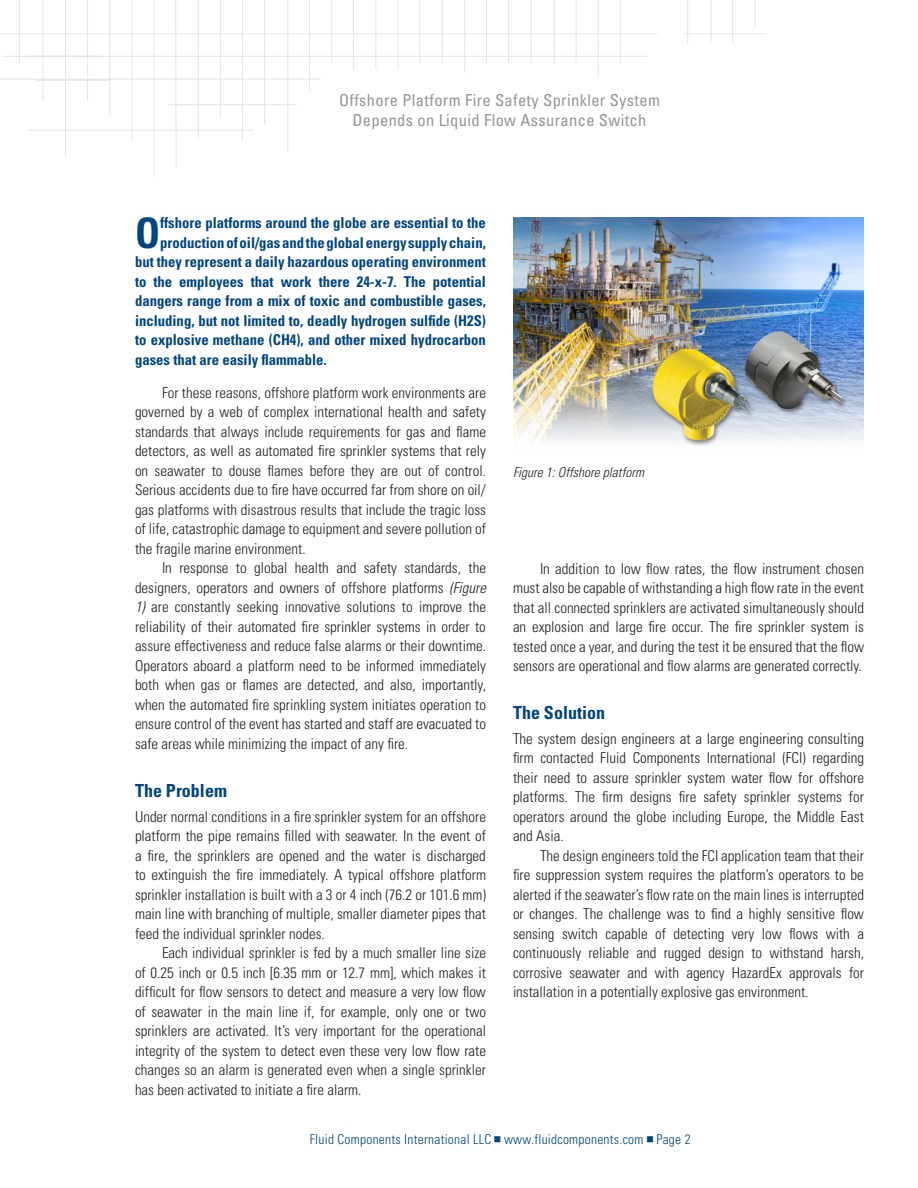
<style>
.page{position:relative;width:918px;height:1188px;background:#fff}
.page>*{position:absolute;margin:0;border:0;box-sizing:border-box;transform-origin:0 0}
.Text_-_drop_cap{font:700 condensed 42px "Univers LT Std";color:#01457f}
.Subhead{font:700 condensed 18px "Univers LT Std";color:#01457f}
.t1{font:condensed 16.5px/19.5px "Univers LT Std";letter-spacing:.02em;color:#939598;text-align:center}
.Text{font:300 condensed 15px/19.5px "Univers LT Std";color:#231f20;text-align:justify}
.Text_-_first_paragra{font:300 condensed 15px/19.5px "Univers LT Std";color:#231f20;text-align:justify}
.Text_-_drop_cap-2{font:700 condensed 15px "Univers LT Std";color:#01457f}
.t2{font:300 condensed 13.5px "Univers LT Std";letter-spacing:.02em;color:#01457f}
.t3{font:italic 300 condensed 13.5px "Univers LT Std";color:#231f20}
.s1{font-style:italic}
</style>
<div class="page">
<svg style="left:0;top:0;width:765px;height:177px"></svg>
<img style="left:513px;top:218px;width:350px;height:228px">
<p class="t1" style="left:339px;top:91px;width:322px">Offshore Platform Fire Safety Sprinkler System<br>Depends on Liquid Flow Assurance Switch</p>
<p class="Text_-_drop_cap" style="left:135px;top:207px;width:27px">O</p>
<p class="Text_-_drop_cap-2" style="left:160px;top:214px;width:327px">ffshore platforms around the globe are essential to the</p>
<p class="Text_-_drop_cap-2" style="left:160px;top:233px;width:327px">production of oil/gas and the global energy supply chain,</p>
<p class="Text_-_drop_cap-2" style="left:135px;top:253px;width:352px">but they represent a daily hazardous operating environment</p>
<p class="Text_-_drop_cap-2" style="left:135px;top:272px;width:353px">to the employees that work there 24-x-7. The potential</p>
<p class="Text_-_drop_cap-2" style="left:135px;top:292px;width:353px">dangers range from a mix of toxic and combustible gases,</p>
<p class="Text_-_drop_cap-2" style="left:135px;top:311px;width:353px">including, but not limited to, deadly hydrogen sulfide (H2S)</p>
<p class="Text_-_drop_cap-2" style="left:135px;top:331px;width:352px">to explosive methane (CH4), and other mixed hydrocarbon</p>
<p class="Text_-_drop_cap-2" style="left:135px;top:350px;width:193px">gases that are easily flammable.</p>
<p class="Text" style="left:135px;top:383px;width:353px;text-indent:27px">For these reasons, offshore platform work environments are governed by a web of complex international health and safety standards that always include requirements for gas and flame detectors, as well as automated fire sprinkler systems that rely on seawater to douse flames before they are out of control.<br>Serious accidents due to fire have occurred far from shore on oil/ gas platforms with disastrous results that include the tragic loss of life, catastrophic damage to equipment and severe pollution of the fragile marine environment.</p>
<p class="Text" style="left:135px;top:558px;width:353px;text-align:right">In response to global health and safety standards, the designers, operators and owners of offshore platforms <span class="s1">(Figure</span></p>
<p class="Text" style="left:135px;top:597px;width:353px"><span class="s1">1)</span> are constantly seeking innovative solutions to improve the reliability of their automated fire sprinkler systems in order to assure effectiveness and reduce false alarms or their downtime.<br>Operators aboard a platform need to be informed immediately both when gas or flames are detected, and also, importantly, when the automated fire sprinkling system initiates operation to ensure control of the event has started and staff are evacuated to safe areas while minimizing the impact of any fire.</p>
<p class="Subhead" style="left:135px;top:779px;width:93px">The Problem</p>
<p class="Text_-_first_paragra" style="left:135px;top:807px;width:353px">Under normal conditions in a fire sprinkler system for an offshore platform the pipe remains filled with seawater. In the event of a fire, the sprinklers are opened and the water is discharged to extinguish the fire immediately. A typical offshore platform sprinkler installation is built with a 3 or 4 inch (76.2 or 101.6 mm) main line with branching of multiple, smaller diameter pipes that feed the individual sprinkler nodes.</p>
<p class="Text" style="left:135px;top:943px;width:353px;text-indent:27px">Each individual sprinkler is fed by a much smaller line size of 0.25 inch or 0.5 inch [6.35 mm or 12.7 mm], which makes it difficult for flow sensors to detect and measure a very low flow of seawater in the main line if, for example, only one or two sprinklers are activated. It’s very important for the operational integrity of the system to detect even these very low flow rate changes so an alarm is generated even when a single sprinkler has been activated to initiate a fire alarm.</p>
<p class="t3" style="left:513px;top:465px;width:133px">Figure 1: Offshore platform</p>
<p class="Text" style="left:513px;top:559px;width:353px;text-indent:27px">In addition to low flow rates, the flow instrument chosen must also be capable of withstanding a high flow rate in the event that all connected sprinklers are activated simultaneously should an explosion and large fire occur. The fire sprinkler system is tested once a year, and during the test it be ensured that the flow sensors are operational and flow alarms are generated correctly.</p>
<p class="Subhead" style="left:513px;top:702px;width:94px">The Solution</p>
<p class="Text_-_first_paragra" style="left:513px;top:729px;width:353px">The system design engineers at a large engineering consulting firm contacted Fluid Components International (FCI) regarding their need to assure sprinkler system water flow for offshore platforms. The firm designs fire safety sprinkler systems for operators around the globe including Europe, the Middle East and Asia.</p>
<p class="Text" style="left:513px;top:846px;width:353px;text-indent:27px">The design engineers told the FCI application team that their fire suppression system requires the platform’s operators to be alerted if the seawater’s flow rate on the main lines is interrupted or changes. The challenge was to find a highly sensitive flow sensing switch capable of detecting very low flows with a continuously reliable and rugged design to withstand harsh, corrosive seawater and with agency HazardEx approvals for installation in a potentially explosive gas environment.</p>
<p class="t2" style="left:310px;top:1131px;width:382px">Fluid Components International LLC www.fluidcomponents.com Page 2</p>
</div>
